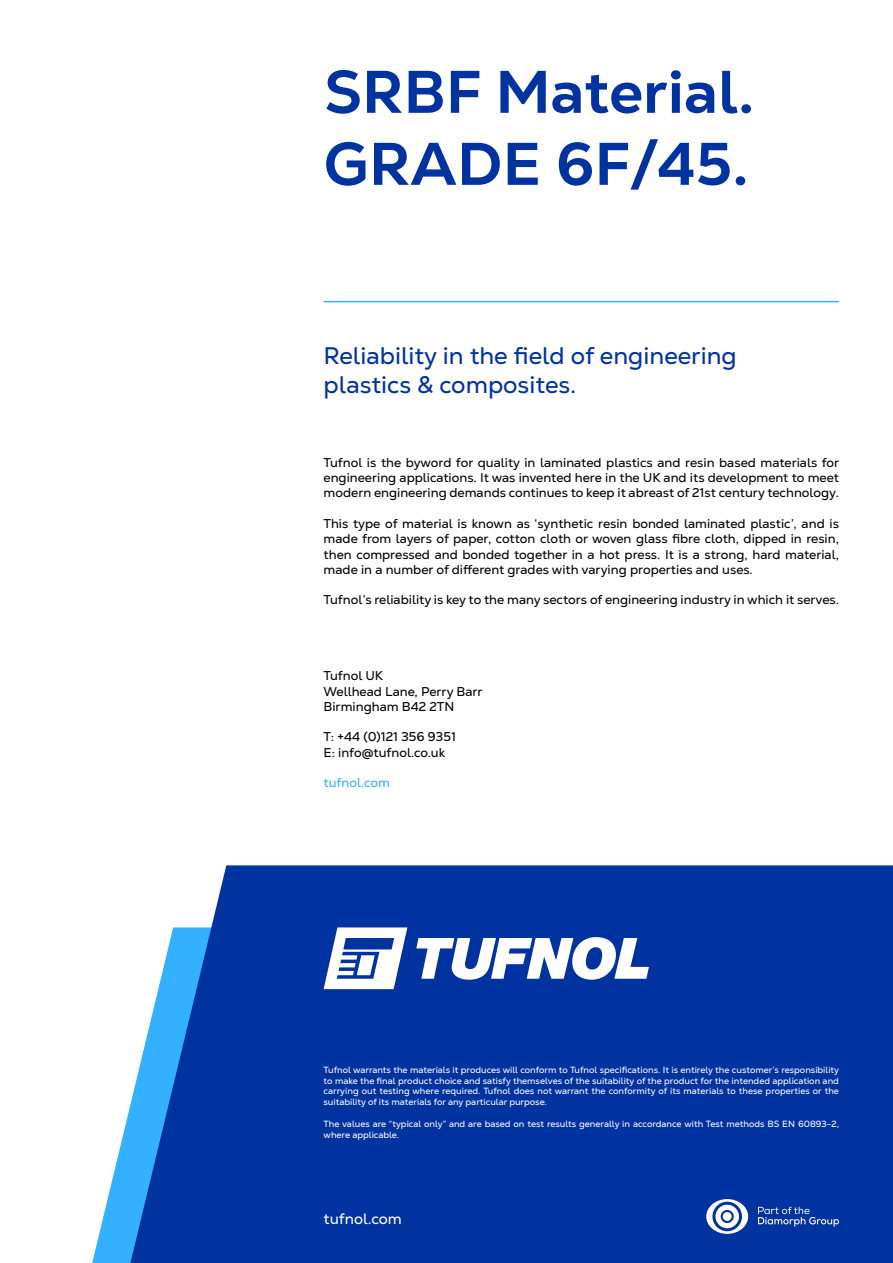
<style>
.page{position:relative;width:893px;height:1263px;background:#fff}
.page>*{position:absolute;margin:0;border:0;box-sizing:border-box;transform-origin:0 0}
.t1{font:800 60px "Nexa Text";color:#0033a0}
.t2{font:24px "Nexa Text";color:#0033a0}
.t3{font:15px "Nexa Text";color:#fff}
.t4{font:12.75px/15.3px "Nexa Text";color:#000;text-align:justify}
.t5{font:12.75px "Nexa Text";color:#33b1ff}
.t6{font:9px/10.8px "Nexa Text";color:#fff;text-align:justify}
</style>
<div class="page">
<svg style="left:92px;top:1107px;width:38px;height:156px"></svg>
<svg style="left:130px;top:865px;width:763px;height:398px;fill:#0033a0"></svg>
<svg style="left:416px;top:937px;width:233px;height:43px"></svg>
<svg style="left:324px;top:927px;width:83px;height:62px"></svg>
<hr style="left:324px;top:301px;width:515px;height:1px;background:#33b1ff">
<svg style="left:706px;top:1199px;width:42px;height:35px"></svg>
<div style="left:723px;top:1212px;width:9px;height:9px;background:#fff;border-radius:50%"></div>
<svg style="left:758px;top:1207px;width:81px;height:19px"></svg>
<p class="t1" style="left:324px;top:54px;width:432px">SRBF Material.</p>
<p class="t1" style="left:324px;top:126px;width:426px">GRADE 6F/45.</p>
<p class="t2" style="left:324px;top:341px;width:415px">Reliability in the field of engineering</p>
<p class="t2" style="left:324px;top:370px;width:254px">plastics &amp; composites.</p>
<p class="t4" style="left:324px;top:455px;width:517px">Tufnol is the byword for quality in laminated plastics and resin based materials for engineering applications. It was invented here in the UK and its development to meet modern engineering demands continues to keep it abreast of 21st century technology.</p>
<p class="t4" style="left:324px;top:516px;width:517px">This type of material is known as ‘synthetic resin bonded laminated plastic’, and is made from layers of paper, cotton cloth or woven glass fibre cloth, dipped in resin, then compressed and bonded together in a hot press. It is a strong, hard material, made in a number of different grades with varying properties and uses.</p>
<p class="t4" style="left:324px;top:592px;width:517px">Tufnol’s reliability is key to the many sectors of engineering industry in which it serves.</p>
<p class="t4" style="left:324px;top:668px;width:61px">Tufnol UK</p>
<p class="t4" style="left:324px;top:683px;width:161px">Wellhead Lane, Perry Barr</p>
<p class="t4" style="left:324px;top:699px;width:132px">Birmingham B42 2TN</p>
<p class="t4" style="left:324px;top:729px;width:134px">T: +44 (0)121 356 9351</p>
<p class="t4" style="left:324px;top:744px;width:123px">E: info@tufnol.co.uk</p>
<p class="t5" style="left:324px;top:775px;width:68px">tufnol.com</p>
<p class="t6" style="left:324px;top:1064px;width:517px">Tufnol warrants the materials it produces will conform to Tufnol specifications. It is entirely the customer’s responsibility to make the final product choice and satisfy themselves of the suitability of the product for the intended application and carrying out testing where required. Tufnol does not warrant the conformity of its materials to these properties or the suitability of its materials for any particular purpose.</p>
<p class="t6" style="left:324px;top:1118px;width:517px">The values are “typical only” and are based on test results generally in accordance with Test methods BS EN 60893-2, where applicable.</p>
<p class="t3" style="left:324px;top:1209px;width:80px">tufnol.com</p>
</div>
